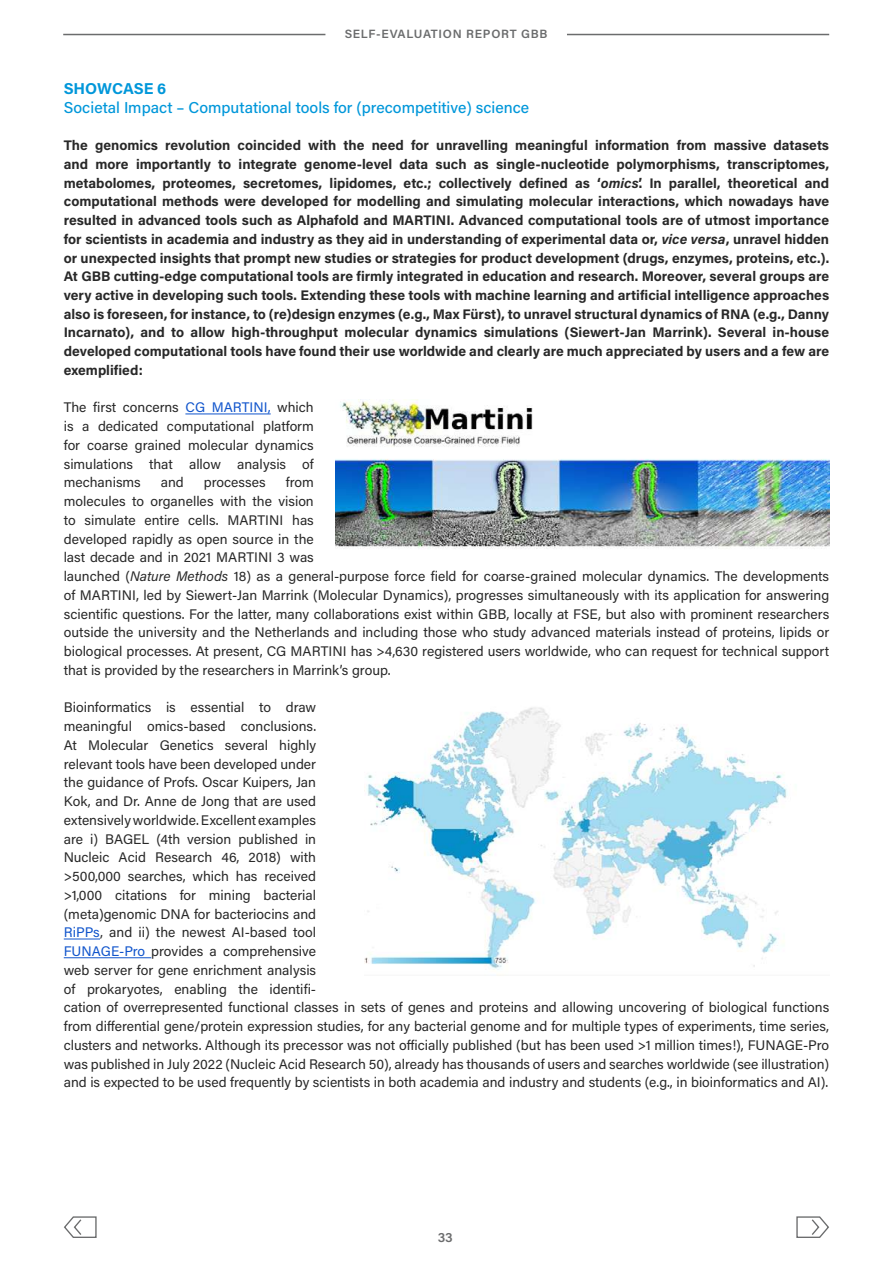
<style>
.page{position:relative;width:893px;height:1263px;background:#fff}
.page>*{position:absolute;margin:0;border:0;box-sizing:border-box;transform-origin:0 0}
.t1{font:500 15.75px "Acumin Pro";color:#0097da}
.t2{font:700 15.75px "Acumin Pro";letter-spacing:-.01em;color:#0097da}
.t3{font:13.8px/18.8px "Acumin Pro";color:#282828}
.t4{font:700 13.8px/18.8px "Acumin Pro";color:#282828;text-align:justify}
.t5{font:600 13.5px "Acumin Pro";color:#6b6c6d}
.t6{font:600 12px "Acumin Pro";letter-spacing:.06em;color:#6b6c6d}
.s1{font-style:italic}
.s2{color:#15c}
</style>
<div class="page">
<hr style="left:63px;top:34px;width:262px;height:1px;background:#6b6c6d">
<hr style="left:567px;top:34px;width:262px;height:1px;background:#6b6c6d">
<svg style="left:64px;top:1216px;width:33px;height:22px"></svg>
<svg style="left:796px;top:1216px;width:33px;height:22px"></svg>
<hr style="left:185px;top:414px;width:86px;height:1px;background:#15c">
<hr style="left:64px;top:939px;width:36px;height:1px;background:#15c">
<hr style="left:64px;top:957px;width:87px;height:1px;background:#15c">
<img style="left:335px;top:400px;width:494px;height:149px">
<img style="left:365px;top:707px;width:423px;height:269px">
<p class="t6" style="left:345px;top:25px;width:204px">SELF-EVALUATION REPORT GBB</p>
<p class="t2" style="left:64px;top:77px;width:104px">SHOWCASE 6</p>
<p class="t1" style="left:64px;top:96px;width:467px">Societal Impact – Computational tools for (precompetitive) science</p>
<p class="t4" style="left:64px;top:135px;width:767px">The genomics revolution coincided with the need for unravelling meaningful information from massive datasets and more importantly to integrate genome-level data such as single-nucleotide polymorphisms, transcriptomes, metabolomes, proteomes, secretomes, lipidomes, etc.; collectively defined as ‘<span class="s1">omics</span>’. In parallel, theoretical and computational methods were developed for modelling and simulating molecular interactions, which nowadays have resulted in advanced tools such as Alphafold and MARTINI. Advanced computational tools are of utmost importance for scientists in academia and industry as they aid in understanding of experimental data or, <span class="s1">vice versa</span>, unravel hidden or unexpected insights that prompt new studies or strategies for product development (drugs, enzymes, proteins, etc.).<br>At GBB cutting-edge computational tools are firmly integrated in education and research. Moreover, several groups are very active in developing such tools. Extending these tools with machine learning and artificial intelligence approaches also is foreseen, for instance, to (re)design enzymes (e.g., Max Fürst), to unravel structural dynamics of RNA (e.g., Danny Incarnato), and to allow high-throughput molecular dynamics simulations (Siewert-Jan Marrink). Several in-house developed computational tools have found their use worldwide and clearly are much appreciated by users and a few are exemplified:</p>
<p class="t3" style="left:64px;top:398px;width:252px;text-align:justify">The first concerns <span class="s2">CG MARTINI,</span> which is a dedicated computational platform for coarse grained molecular dynamics simulations that allow analysis of mechanisms</p>
<p class="t3" style="left:64px;top:473px;width:767px;text-indent:222px">from<br>molecules to organelles with the vision<br>to simulate entire cells. MARTINI has<br>developed rapidly as open source in the<br>last decade and in 2021 MARTINI 3 was<br>launched (<span class="s1">Nature Methods</span> 18) as a general-purpose force field for coarse-grained molecular dynamics. The developments of MARTINI, led by Siewert-Jan Marrink (Molecular Dynamics), progresses simultaneously with its application for answering scientific questions. For the latter, many collaborations exist within GBB, locally at FSE, but also with prominent researchers outside the university and the Netherlands and including those who study advanced materials instead of proteins, lipids or biological processes. At present, CG MARTINI has &gt;4,630 registered users worldwide, who can request for technical support that is provided by the researchers in Marrink’s group.</p>
<p class="t3" style="left:64px;top:698px;width:767px">Bioinformatics is essential to draw<br>meaningful omics-based conclusions.<br>At Molecular Genetics several highly<br>relevant tools have been developed under<br>the guidance of Profs. Oscar Kuipers, Jan<br>Kok, and Dr. Anne de Jong that are used<br>extensively worldwide. Excellent examples<br>are i) BAGEL (4th version published in<br>Nucleic Acid Research 46, 2018) with<br>&gt;500,000 searches, which has received<br>&gt;1,000 citations for mining bacterial<br>(meta)genomic DNA for bacteriocins and<br><span class="s2">RiPPs</span>, and ii) the newest AI-based tool<br><span class="s2">FUNAGE-Pro</span> provides a comprehensive<br>web server for gene enrichment analysis<br>of prokaryotes, enabling the identifi-<br>cation of overrepresented functional classes in sets of genes and proteins and allowing uncovering of biological functions from differential gene/protein expression studies, for any bacterial genome and for multiple types of experiments, time series, clusters and networks. Although its precessor was not officially published (but has been used &gt;1 million times!), FUNAGE-Pro was published in July 2022 (Nucleic Acid Research 50), already has thousands of users and searches worldwide (see illustration) and is expected to be used frequently by scientists in both academia and industry and students (e.g., in bioinformatics and AI).</p>
<p class="t3" style="left:161px;top:473px;width:25px">and</p>
<p class="t3" style="left:204px;top:473px;width:64px">processes</p>
<p class="t5" style="left:438px;top:1228px;width:17px">33</p>
</div>
